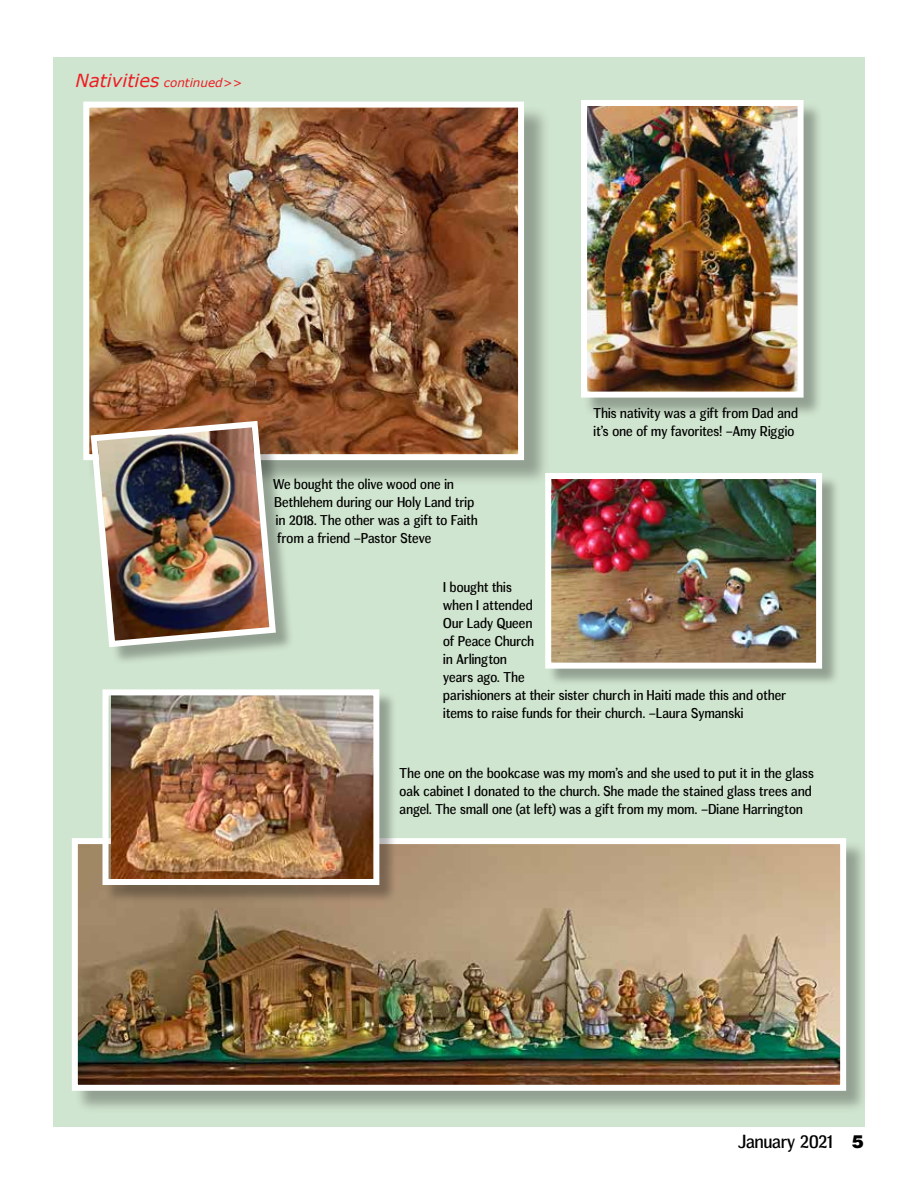
<style>
.page{position:relative;width:918px;height:1188px;background:#fff}
.page>*{position:absolute;margin:0;border:0;box-sizing:border-box;transform-origin:0 0}
.t1{font:18px "Meloche Rg";color:#000}
.t2{font:13.5px/18px "Meloche Rg";letter-spacing:.015em;color:#000}
.t3{font:italic 12px "Verdana";color:#ed1d24}
.s1{font-size:18px}
.s2{font-family:"Helvetica LT Std";font-weight:900}
</style>
<div class="page">
<div style="left:53px;top:57px;width:812px;height:1070px;background:#d0e5cf"></div>
<div style="left:87px;top:105px;width:463px;height:382px;background:#000;opacity:.3"></div>
<img style="left:90px;top:109px;width:427px;height:344px">
<div style="left:83px;top:102px;width:441px;height:358px;border:6px solid #fff"></div>
<div style="left:94px;top:424px;width:200px;height:242px;background:#000;opacity:.3"></div>
<img style="left:87px;top:418px;width:192px;height:232px">
<div style="left:74px;top:841px;width:795px;height:272px;background:#000;opacity:.3"></div>
<img style="left:79px;top:845px;width:760px;height:239px">
<div style="left:72px;top:838px;width:774px;height:253px;border:6px solid #fff"></div>
<div style="left:105px;top:692px;width:292px;height:211px;background:#000;opacity:.3"></div>
<img style="left:111px;top:696px;width:261px;height:182px">
<div style="left:103px;top:689px;width:276px;height:196px;border:6px solid #fff"></div>
<div style="left:547px;top:475px;width:293px;height:212px;background:#000;opacity:.3"></div>
<img style="left:552px;top:480px;width:263px;height:182px">
<div style="left:545px;top:473px;width:277px;height:196px;border:6px solid #fff"></div>
<div style="left:583px;top:102px;width:241px;height:316px;background:#000;opacity:.3"></div>
<img style="left:588px;top:107px;width:209px;height:284px">
<div style="left:581px;top:100px;width:223px;height:298px;border:6px solid #fff"></div>
<p class="t3" style="left:76px;top:75px;width:168px"><span class="s1">Nativities</span> continued&gt;&gt;</p>
<p class="t2" style="left:273px;top:475px;width:206px">We bought the olive wood one in<br>Bethlehem during our Holy Land trip in 2018. The other was a gift to Faith from a friend –Pastor Steve</p>
<p class="t2" style="left:594px;top:404px;width:206px">This nativity was a gift from Dad and it’s one of my favorites! –Amy Riggio</p>
<p class="t2" style="left:443px;top:578px;width:344px">I bought this<br>when I attended<br>Our Lady Queen<br>of Peace Church<br>in Arlington<br>years ago. The<br>parishioners at their sister church in Haiti made this and other items to raise funds for their church. –Laura Symanski</p>
<p class="t2" style="left:400px;top:764px;width:416px">The one on the bookcase was my mom’s and she used to put it in the glass oak cabinet I donated to the church. She made the stained glass trees and angel. The small one (at left) was a gift from my mom. –Diane Harrington</p>
<h1 class="t1" style="left:738px;top:1131px;width:127px">January 2021 <span class="s2">5</span></h1>
</div>
